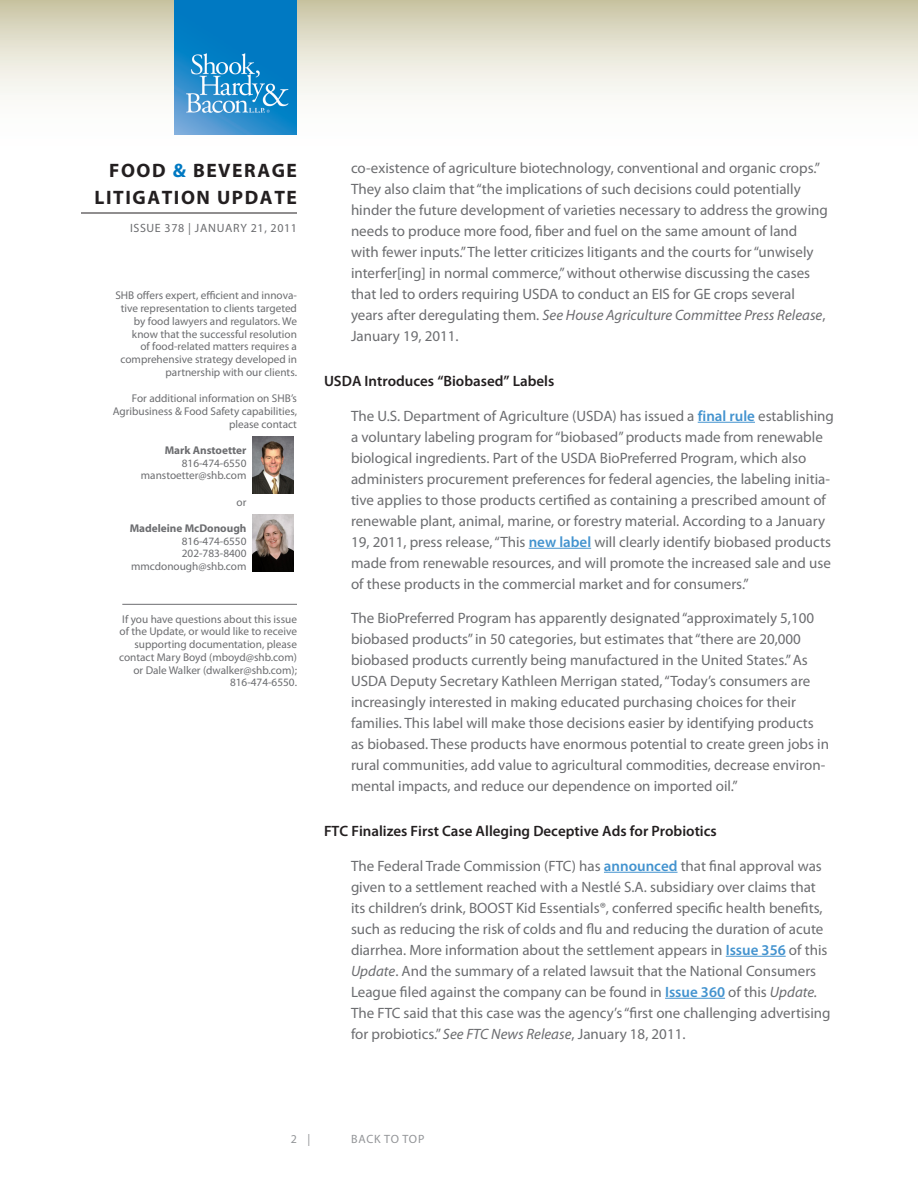
<style>
.page{position:relative;width:918px;height:1188px;background:#fff}
.page>*{position:absolute;margin:0;border:0;box-sizing:border-box;transform-origin:0 0}
.t1{font:700 19.5px/27px "Myriad Pro";letter-spacing:.08em;color:#231f20;text-align:right}
.Body{font:15px/21px "Myriad Pro";color:#6c6d70}
.Subhead{font:600 15px "Myriad Pro";color:#231f20}
.t2{font:12px "Myriad Pro";letter-spacing:.05em;color:#6c6d70}
.Body-2{font:12px "Myriad Pro";letter-spacing:.06em;color:#939598}
.Body-3{font:11.25px/12.8px "Myriad Pro";color:#6c6d70;text-align:right}
.s1{color:#0079c2}
.s2{font-weight:700}
.s3{font-style:italic}
.s4{font-weight:600;color:#4393cf}
</style>
<div class="page">
<svg style="left:0;top:0;width:918px;height:135px"></svg>
<hr style="left:81px;top:213px;width:216px;height:1px;background:#231f20">
<img style="left:175px;top:0;width:122px;height:135px">
<hr style="left:698px;top:422px;width:57px;height:1px;background:#4393cf">
<hr style="left:529px;top:548px;width:62px;height:1px;background:#4393cf">
<hr style="left:604px;top:872px;width:74px;height:1px;background:#4393cf">
<hr style="left:726px;top:956px;width:60px;height:1px;background:#4393cf">
<hr style="left:665px;top:998px;width:60px;height:1px;background:#4393cf">
<hr style="left:122px;top:604px;width:175px;height:1px;background:#6c6d70">
<img style="left:253px;top:514px;width:40px;height:57px">
<img style="left:253px;top:436px;width:41px;height:58px">
<p class="t1" style="left:94px;top:156px;width:204px">FOOD <span class="s1">&amp;</span> BEVERAGE<br>LITIGATION UPDATE</p>
<p class="t2" style="left:130px;top:221px;width:168px">ISSUE 378 | JANUARY 21, 2011</p>
<p class="Body-3" style="left:115px;top:289px;width:183px">SHB offers expert, efficient and innova&shy;tive representation to clients targeted by food lawyers and regulators. We know that the successful resolution<br>of food-related matters requires a comprehensive strategy developed in partnership with our clients.</p>
<p class="Body-3" style="left:113px;top:392px;width:186px">For additional information on SHB’s<br>Agribusiness &amp; Food Safety capabilities, please contact</p>
<p class="Body-3" style="left:141px;top:444px;width:107px"><span class="s2">Mark Anstoetter<br></span>816-474-6550 manstoetter@shb.com</p>
<p class="Body-3" style="left:237px;top:495px;width:11px">or</p>
<p class="Body-3" style="left:130px;top:522px;width:118px"><span class="s2">Madeleine McDonough<br></span>816-474-6550<br>202-783-8400 mmcdonough@shb.com</p>
<p class="Body-3" style="left:119px;top:612px;width:179px">If you have questions about this issue of the Update, or would like to receive supporting documentation, please contact Mary Boyd (mboyd@shb.com) or Dale Walker (dwalker@shb.com);<br>816-474-6550.</p>
<p class="Body" style="left:351px;top:157px;width:478px">co-existence of agriculture biotechnology, conventional and organic crops.” They also claim that “the implications of such decisions could potentially hinder the future development of varieties necessary to address the growing needs to produce more food, fiber and fuel on the same amount of land with fewer inputs.” The letter criticizes litigants and the courts for “unwisely interfer[ing] in normal commerce,” without otherwise discussing the cases that led to orders requiring USDA to conduct an EIS for GE crops several years after deregulating them. <span class="s3">See House Agriculture Committee Press Release</span>, January 19, 2011.</p>
<p class="Subhead" style="left:324px;top:372px;width:232px">USDA Introduces “Biobased” Labels</p>
<p class="Body" style="left:351px;top:405px;width:484px">The U.S. Department of Agriculture (USDA) has issued a <span class="s4">final rule</span> establishing a voluntary labeling program for “biobased” products made from renewable biological ingredients. Part of the USDA BioPreferred Program, which also administers procurement preferences for federal agencies, the labeling initia&shy;tive applies to those products certified as containing a prescribed amount of renewable plant, animal, marine, or forestry material. According to a January 19, 2011, press release, “This <span class="s4">new label</span> will clearly identify biobased products made from renewable resources, and will promote the increased sale and use of these products in the commercial market and for consumers.”</p>
<p class="Body" style="left:351px;top:607px;width:480px">The BioPreferred Program has apparently designated “approximately 5,100 biobased products” in 50 categories, but estimates that “there are 20,000 biobased products currently being manufactured in the United States.” As USDA Deputy Secretary Kathleen Merrigan stated, “Today’s consumers are increasingly interested in making educated purchasing choices for their families. This label will make those decisions easier by identifying products as biobased. These products have enormous potential to create green jobs in rural communities, add value to agricultural commodities, decrease environ&shy;mental impacts, and reduce our dependence on imported oil.”</p>
<p class="Subhead" style="left:324px;top:822px;width:394px">FTC Finalizes First Case Alleging Deceptive Ads for Probiotics</p>
<p class="Body" style="left:351px;top:855px;width:481px">The Federal Trade Commission (FTC) has <span class="s4">announced</span> that final approval was given to a settlement reached with a Nestlé S.A. subsidiary over claims that its children’s drink, BOOST Kid Essentials®, conferred specific health benefits, such as reducing the risk of colds and flu and reducing the duration of acute diarrhea. More information about the settlement appears in <span class="s4">Issue 356</span> of this <span class="s3">Update</span>. And the summary of a related lawsuit that the National Consumers League filed against the company can be found in <span class="s4">Issue 360</span> of this <span class="s3">Update.<br></span>The FTC said that this case was the agency’s “first one challenging advertising for probiotics.” <span class="s3">See FTC News Release</span>, January 18, 2011.</p>
<p class="Body-2" style="left:291px;top:1132px;width:21px">2 |</p>
<p class="Body-2" style="left:351px;top:1132px;width:75px">BACK TO TOP</p>
</div>
